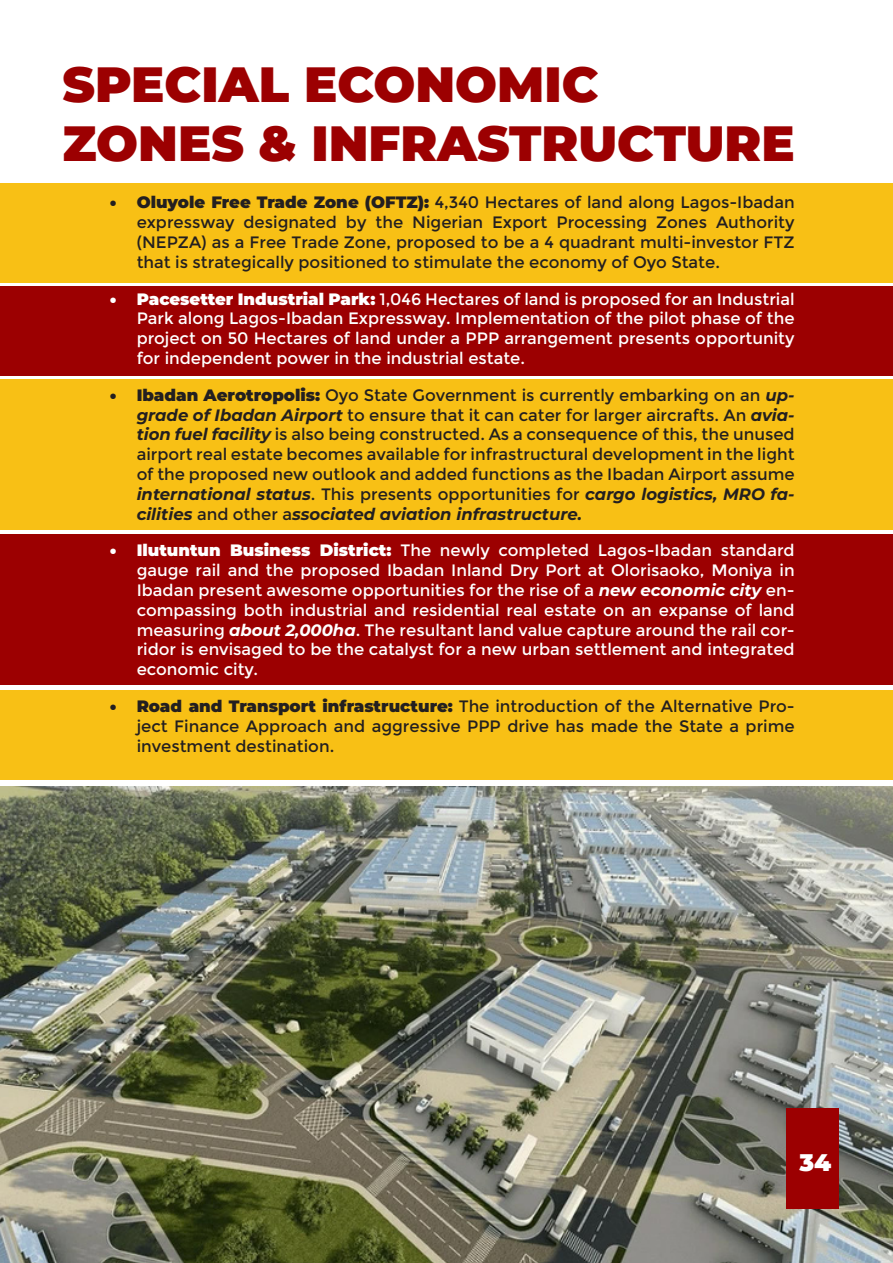
<style>
.page{position:relative;width:893px;height:1263px;background:#fff}
.page>*{position:absolute;margin:0;border:0;box-sizing:border-box;transform-origin:0 0}
.super_heading{font:900 49.5px/59.4px "Montserrat";color:#9c0001}
.body_texts{font:900 24px "Montserrat";color:#fff}
.t1{font:16.5px/19.8px "Montserrat";color:#231f20;text-align:justify}
.t2{font:16.5px/19.8px "Montserrat";color:#fff;text-align:justify}
.s1{font-weight:900}
.s2{font-weight:700;font-style:italic}
</style>
<div class="page">
<div style="left:0;top:183px;width:893px;height:100px;background:#f8c015"></div>
<div style="left:0;top:286px;width:893px;height:89px;background:#9c0001"></div>
<div style="left:0;top:534px;width:893px;height:151px;background:#9c0001"></div>
<div style="left:0;top:379px;width:893px;height:150px;background:#f8c015"></div>
<div style="left:0;top:691px;width:893px;height:89px;background:#f8c015"></div>
<img style="left:0;top:786px;width:893px;height:477px">
<div style="left:787px;top:1109px;width:52px;height:100px;background:#9c0001"></div>
<p class="super_heading" style="left:63px;top:53px;width:734px">SPECIAL ECONOMIC<br>ZONES &amp; INFRASTRUCTURE</p>
<p class="t1" style="left:137px;top:193px;width:659px;text-indent:-27px"><span class="s1">• Oluyole Free Trade Zone (OFTZ):</span> 4,340 Hectares of land along Lagos-Ibadan expressway designated by the Nigerian Export Processing Zones Authority (NEPZA) as a Free Trade Zone, proposed to be a 4 quadrant multi-investor FTZ that is strategically positioned to stimulate the economy of Oyo State.</p>
<p class="t2" style="left:137px;top:289px;width:659px;text-indent:-27px"><span class="s1">• Pacesetter Industrial Park:</span> 1,046 Hectares of land is proposed for an Industrial Park along Lagos-Ibadan Expressway. Implementation of the pilot phase of the project on 50 Hectares of land under a PPP arrangement presents opportunity for independent power in the industrial estate.</p>
<p class="t1" style="left:137px;top:385px;width:659px;text-indent:-27px"><span class="s1">• Ibadan Aerotropolis:</span> Oyo State Government is currently embarking on an <span class="s2">up&shy;grade of Ibadan Airport</span> to ensure that it can cater for larger aircrafts. An <span class="s2">avia&shy;tion fuel facility</span> is also being constructed. As a consequence of this, the unused airport real estate becomes available for infrastructural development in the light of the proposed new outlook and added functions as the Ibadan Airport assume <span class="s2">international status</span>. This presents opportunities for <span class="s2">cargo logistics, MRO fa&shy;cilities</span> and other a<span class="s2">ssociated aviation infrastructure.</span></p>
<p class="t2" style="left:137px;top:541px;width:659px;text-indent:-27px"><span class="s1">• Ilutuntun Business District:</span> The newly completed Lagos-Ibadan standard gauge rail and the proposed Ibadan Inland Dry Port at Olorisaoko, Moniya in Ibadan present awesome opportunities for the rise of a <span class="s2">new economic city</span> en&shy;compassing both industrial and residential real estate on an expanse of land measuring <span class="s2">about 2,000ha</span>. The resultant land value capture around the rail cor&shy;ridor is envisaged to be the catalyst for a new urban settlement and integrated economic city.</p>
<p class="t1" style="left:137px;top:696px;width:659px;text-indent:-27px"><span class="s1">• Road and Transport infrastructure:</span> The introduction of the Alternative Pro&shy;ject Finance Approach and aggressive PPP drive has made the State a prime investment destination.</p>
<p class="body_texts" style="left:799px;top:1146px;width:33px">34</p>
</div>
